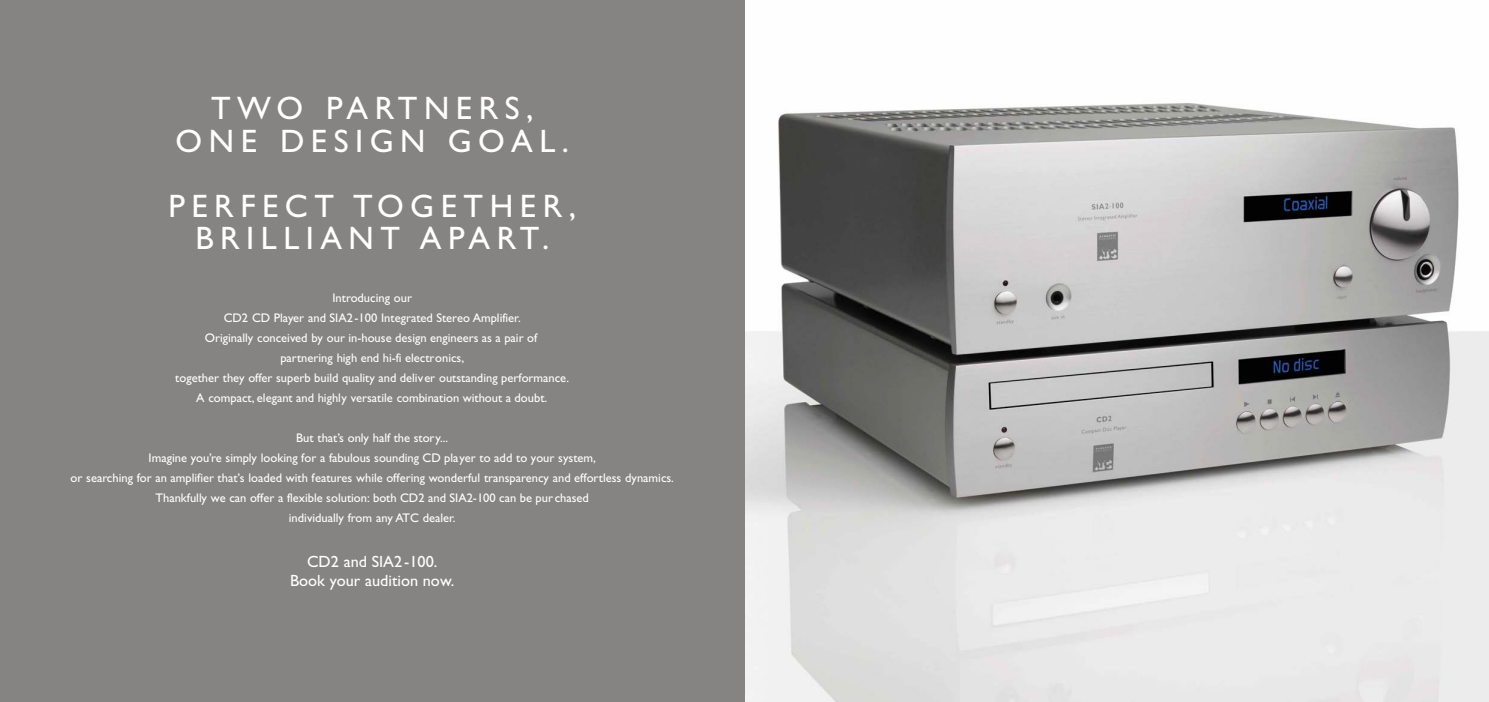
<style>
.page{position:relative;width:1489px;height:702px;background:#fff}
.page>*{position:absolute;margin:0;border:0;box-sizing:border-box;transform-origin:0 0}
.t1{font:32.5px/32.5px "Gill Sans";letter-spacing:.2em;color:#fff;text-align:center}
.t2{font:16.25px/19.5px "Gill Sans";color:#fff;text-align:center}
.t3{font:12.5px/20px "Gill Sans";color:#fff;text-align:center}
</style>
<div class="page">
<img style="left:744px;top:0;width:744px;height:702px">
<div style="left:0;top:0;width:744px;height:702px;background:#858482"></div>
<h1 class="t1" style="left:176px;top:92px;width:395px">TWO PARTNERS,<br>ONE DESIGN GOAL.</h1>
<h1 class="t1" style="left:168px;top:189px;width:409px">PERFECT TOGETHER,<br>BRILLIANT APART.</h1>
<p class="t3" style="left:175px;top:288px;width:395px">Introducing our<br>CD2 CD Player and SIA2-100 Integrated Stereo Amplifier.<br>Originally conceived by our in-house design engineers as a pair of<br>partnering high end hi-fi electronics,<br>together they offer superb build quality and deliver outstanding performance.<br>A compact, elegant and highly versatile combination without a doubt.</p>
<p class="t3" style="left:70px;top:428px;width:605px">But that’s only half the story...<br>Imagine you’re simply looking for a fabulous sounding CD player to add to your system,<br>or searching for an amplifier that’s loaded with features while offering wonderful transparency and effortless dynamics.<br>Thankfully we can offer a flexible solution: both CD2 and SIA2-100 can be pur chased<br>individually from any ATC dealer.</p>
<h2 class="t2" style="left:290px;top:551px;width:166px">CD2 and SIA2-100.<br>Book your audition now.</h2>
</div>
